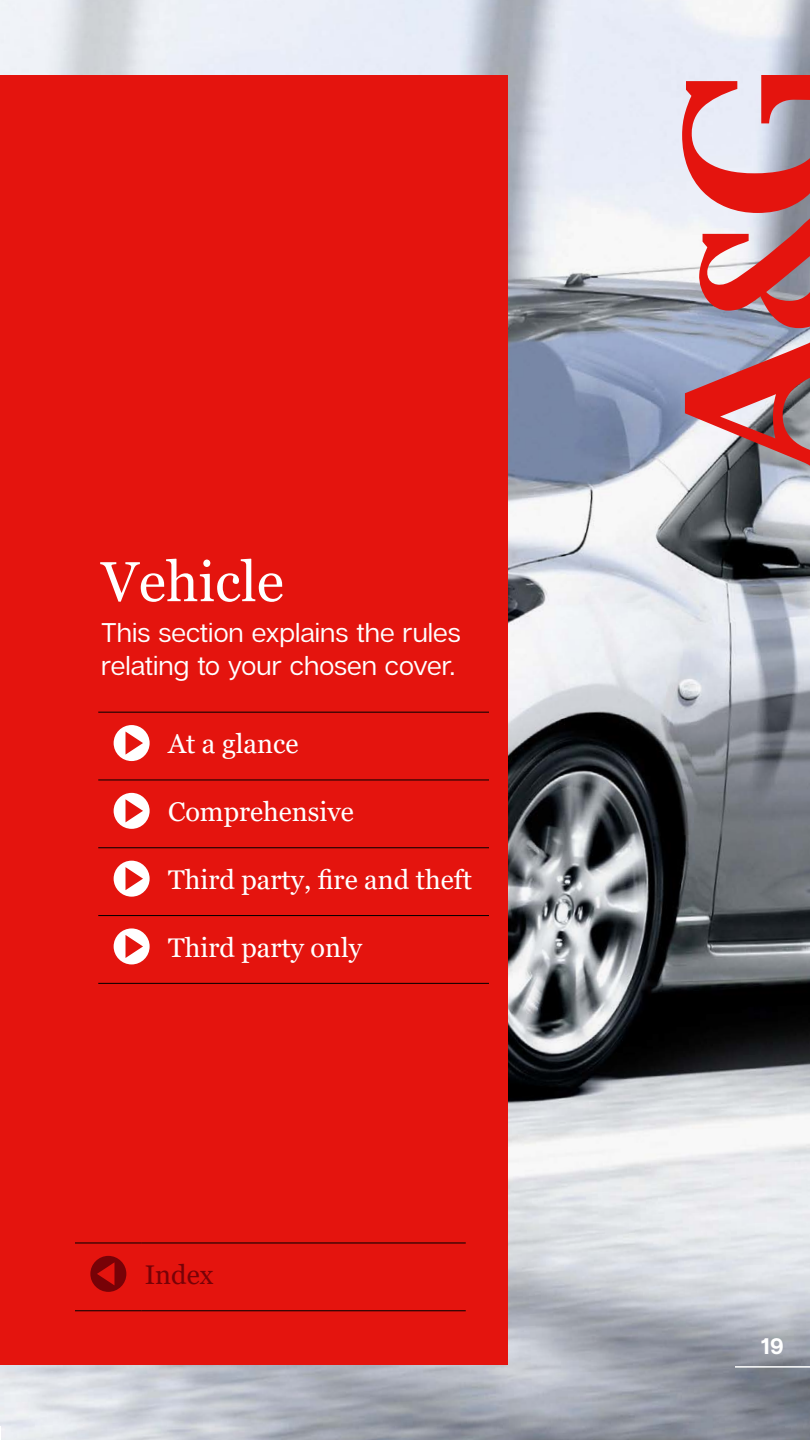
<style>
.page{position:relative;width:810px;height:1440px;background:#fff}
.page>*{position:absolute;margin:0;border:0;box-sizing:border-box;transform-origin:0 0}
.t1{font:56.25px "Georgia";color:#fff}
.t2{font:27px "Georgia";color:#fff}
.t3{font:27px/32.4px "Articulat CF";color:#fff}
.t4{font:27px "Georgia";color:#770207}
.t5{font:700 22.5px "Articulat CF";color:#fff}
</style>
<div class="page">
<img style="left:0;top:0;width:810px;height:1440px">
<hr style="left:735px;top:1366px;width:75px;height:2px;background:#fff">
<div style="left:0;top:75px;width:508px;height:1290px;background:#e4140e"></div>
<svg style="left:685px;top:342px;width:125px;height:124px;background:#bd6d72"></svg>
<svg style="left:682px;top:75px;width:128px;height:253px;background:#d4868b"></svg>
<hr style="left:75px;top:1243px;width:67px;height:1px;background:#000">
<hr style="left:142px;top:1243px;width:324px;height:1px;background:#000">
<hr style="left:75px;top:1310px;width:67px;height:1px;background:#000">
<hr style="left:142px;top:1310px;width:324px;height:1px;background:#000">
<svg style="left:90px;top:1256px;width:36px;height:36px"></svg>
<hr style="left:98px;top:712px;width:67px;height:1px;background:#000">
<hr style="left:165px;top:712px;width:324px;height:1px;background:#000">
<hr style="left:98px;top:780px;width:67px;height:1px;background:#000">
<hr style="left:165px;top:780px;width:324px;height:1px;background:#000">
<hr style="left:98px;top:847px;width:67px;height:1px;background:#000">
<hr style="left:165px;top:847px;width:324px;height:1px;background:#000">
<hr style="left:98px;top:915px;width:67px;height:1px;background:#000">
<hr style="left:165px;top:915px;width:324px;height:1px;background:#000">
<hr style="left:98px;top:983px;width:67px;height:1px;background:#000">
<hr style="left:165px;top:983px;width:324px;height:1px;background:#000">
<svg style="left:114px;top:725px;width:36px;height:36px"></svg>
<svg style="left:114px;top:793px;width:36px;height:36px"></svg>
<svg style="left:114px;top:861px;width:36px;height:36px"></svg>
<svg style="left:114px;top:928px;width:36px;height:36px"></svg>
<h1 class="t1" style="left:101px;top:548px;width:184px">Vehicle</h1>
<p class="t3" style="left:101px;top:617px;width:361px">This section explains the rules relating to your chosen cover.</p>
<p class="t2" style="left:168px;top:728px;width:132px">At a glance</p>
<p class="t2" style="left:168px;top:795px;width:187px">Comprehensive</p>
<p class="t2" style="left:168px;top:863px;width:305px">Third party, fire and theft</p>
<p class="t2" style="left:168px;top:931px;width:196px">Third party only</p>
<p class="t4" style="left:145px;top:1258px;width:70px">Index</p>
<p class="t5" style="left:761px;top:1329px;width:25px">19</p>
</div>
